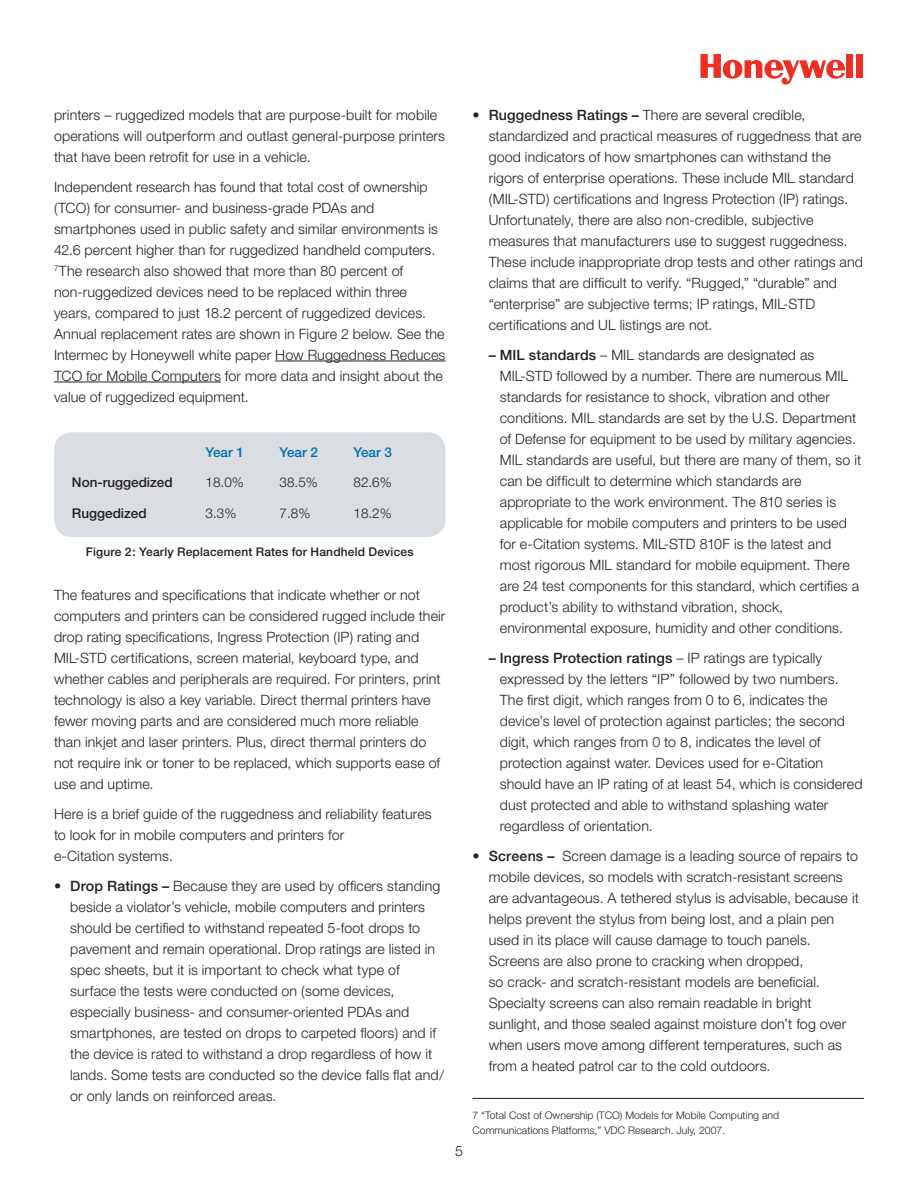
<style>
.page{position:relative;width:918px;height:1188px;background:#fff}
.page>*{position:absolute;margin:0;border:0;box-sizing:border-box;transform-origin:0 0}
.Body_text{font:300 14.25px/21px "Helvetica Neue";letter-spacing:.01em;color:#231f20}
.t1{font:300 13.5px "Helvetica Neue LT Std";color:#231f20}
.t2{font:500 13.5px "Helvetica Neue LT Std";color:#231f20}
.t3{font:500 13.5px "Helvetica Neue LT Std";color:#006faf}
.Body_text-2{font:500 12px "Helvetica Neue";letter-spacing:.015em;color:#231f20}
.t4{font:300 10.5px/15px "Helvetica Neue";color:#231f20}
.s1{font-weight:500}
</style>
<div class="page">
<div style="left:847px;top:54px;width:6px;height:24px;background:#ee2e22"></div>
<div style="left:856px;top:54px;width:6px;height:24px;background:#ee2e22"></div>
<svg style="left:700px;top:54px;width:145px;height:31px"></svg>
<hr style="left:275px;top:361px;width:171px;height:1px;background:#231f20">
<hr style="left:54px;top:382px;width:167px;height:1px;background:#231f20">
<hr style="left:472px;top:1098px;width:392px;height:1px;background:#231f20">
<div style="left:54px;top:432px;width:392px;height:105px;background:#dadee2;border-radius:18px"></div>
<p class="Body_text" style="left:54px;top:104px;width:393px">printers – ruggedized models that are purpose-built for mobile operations will outperform and outlast general-purpose printers that have been retrofit for use in a vehicle.</p>
<p class="Body_text" style="left:54px;top:176px;width:393px">Independent research has found that total cost of ownership (TCO) for consumer- and business-grade PDAs and smartphones used in public safety and similar environments is 42.6 percent higher than for ruggedized handheld computers.<br><sup>7</sup>The research also showed that more than 80 percent of non-ruggedized devices need to be replaced within three years, compared to just 18.2 percent of ruggedized devices.<br>Annual replacement rates are shown in Figure 2 below. See the Intermec by Honeywell white paper How Ruggedness Reduces TCO for Mobile Computers for more data and insight about the value of ruggedized equipment.</p>
<p class="t3" style="left:206px;top:444px;width:40px">Year 1</p>
<p class="t3" style="left:280px;top:444px;width:40px">Year 2</p>
<p class="t3" style="left:354px;top:444px;width:40px">Year 3</p>
<p class="t2" style="left:72px;top:475px;width:102px">Non-ruggedized</p>
<p class="t1" style="left:206px;top:474px;width:40px">18.0%</p>
<p class="t1" style="left:280px;top:474px;width:40px">38.5%</p>
<p class="t1" style="left:354px;top:474px;width:40px">82.6%</p>
<p class="t2" style="left:72px;top:505px;width:76px">Ruggedized</p>
<p class="t1" style="left:206px;top:504px;width:32px">3.3%</p>
<p class="t1" style="left:280px;top:504px;width:32px">7.8%</p>
<p class="t1" style="left:354px;top:504px;width:40px">18.2%</p>
<p class="Body_text-2" style="left:86px;top:545px;width:329px">Figure 2: Yearly Replacement Rates for Handheld Devices</p>
<p class="Body_text" style="left:54px;top:584px;width:393px">The features and specifications that indicate whether or not computers and printers can be considered rugged include their drop rating specifications, Ingress Protection (IP) rating and MIL-STD certifications, screen material, keyboard type, and whether cables and peripherals are required. For printers, print technology is also a key variable. Direct thermal printers have fewer moving parts and are considered much more reliable than inkjet and laser printers. Plus, direct thermal printers do not require ink or toner to be replaced, which supports ease of use and uptime.</p>
<p class="Body_text" style="left:54px;top:803px;width:379px">Here is a brief guide of the ruggedness and reliability features to look for in mobile computers and printers for<br>e-Citation systems.</p>
<p class="Body_text" style="left:70px;top:875px;width:375px;text-indent:-16px"><span class="s1">• Drop Ratings –</span> Because they are used by officers standing beside a violator’s vehicle, mobile computers and printers should be certified to withstand repeated 5-foot drops to pavement and remain operational. Drop ratings are listed in spec sheets, but it is important to check what type of surface the tests were conducted on (some devices, especially business- and consumer-oriented PDAs and smartphones, are tested on drops to carpeted floors) and if the device is rated to withstand a drop regardless of how it lands. Some tests are conducted so the device falls flat and/ or only lands on reinforced areas.</p>
<p class="Body_text" style="left:455px;top:1141px;width:9px">5</p>
<p class="Body_text" style="left:489px;top:104px;width:376px;text-indent:-16px">• <span class="s1">Ruggedness Ratings –</span> There are several credible, standardized and practical measures of ruggedness that are good indicators of how smartphones can withstand the rigors of enterprise operations. These include MIL standard (MIL-STD) certifications and Ingress Protection (IP) ratings.<br>Unfortunately, there are also non-credible, subjective measures that manufacturers use to suggest ruggedness.<br>These include inappropriate drop tests and other ratings and claims that are difficult to verify. “Rugged,” “durable” and “enterprise” are subjective terms; IP ratings, MIL-STD certifications and UL listings are not.</p>
<p class="Body_text" style="left:500px;top:344px;width:363px;text-indent:-11px"><span class="s1">– MIL standards</span> – MIL standards are designated as MIL-STD followed by a number. There are numerous MIL standards for resistance to shock, vibration and other conditions. MIL standards are set by the U.S. Department of Defense for equipment to be used by military agencies.<br>MIL standards are useful, but there are many of them, so it can be difficult to determine which standards are appropriate to the work environment. The 810 series is applicable for mobile computers and printers to be used for e-Citation systems. MIL-STD 810F is the latest and most rigorous MIL standard for mobile equipment. There are 24 test components for this standard, which certifies a product’s ability to withstand vibration, shock, environmental exposure, humidity and other conditions.</p>
<p class="Body_text" style="left:500px;top:647px;width:364px;text-indent:-11px"><span class="s1">– Ingress Protection ratings</span> – IP ratings are typically expressed by the letters “IP” followed by two numbers.<br>The first digit, which ranges from 0 to 6, indicates the device’s level of protection against particles; the second digit, which ranges from 0 to 8, indicates the level of protection against water. Devices used for e-Citation should have an IP rating of at least 54, which is considered dust protected and able to withstand splashing water regardless of orientation.</p>
<p class="Body_text" style="left:489px;top:845px;width:372px;text-indent:-16px"><span class="s1">• Screens –</span> Screen damage is a leading source of repairs to mobile devices, so models with scratch-resistant screens are advantageous. A tethered stylus is advisable, because it helps prevent the stylus from being lost, and a plain pen used in its place will cause damage to touch panels.<br>Screens are also prone to cracking when dropped,<br>so crack- and scratch-resistant models are beneficial.<br>Specialty screens can also remain readable in bright sunlight, and those sealed against moisture don’t fog over when users move among different temperatures, such as from a heated patrol car to the cold outdoors.</p>
<p class="t4" style="left:472px;top:1108px;width:308px">7 “Total Cost of Ownership (TCO) Models for Mobile Computing and<br>Communications Platforms,” VDC Research. July, 2007.</p>
</div>
